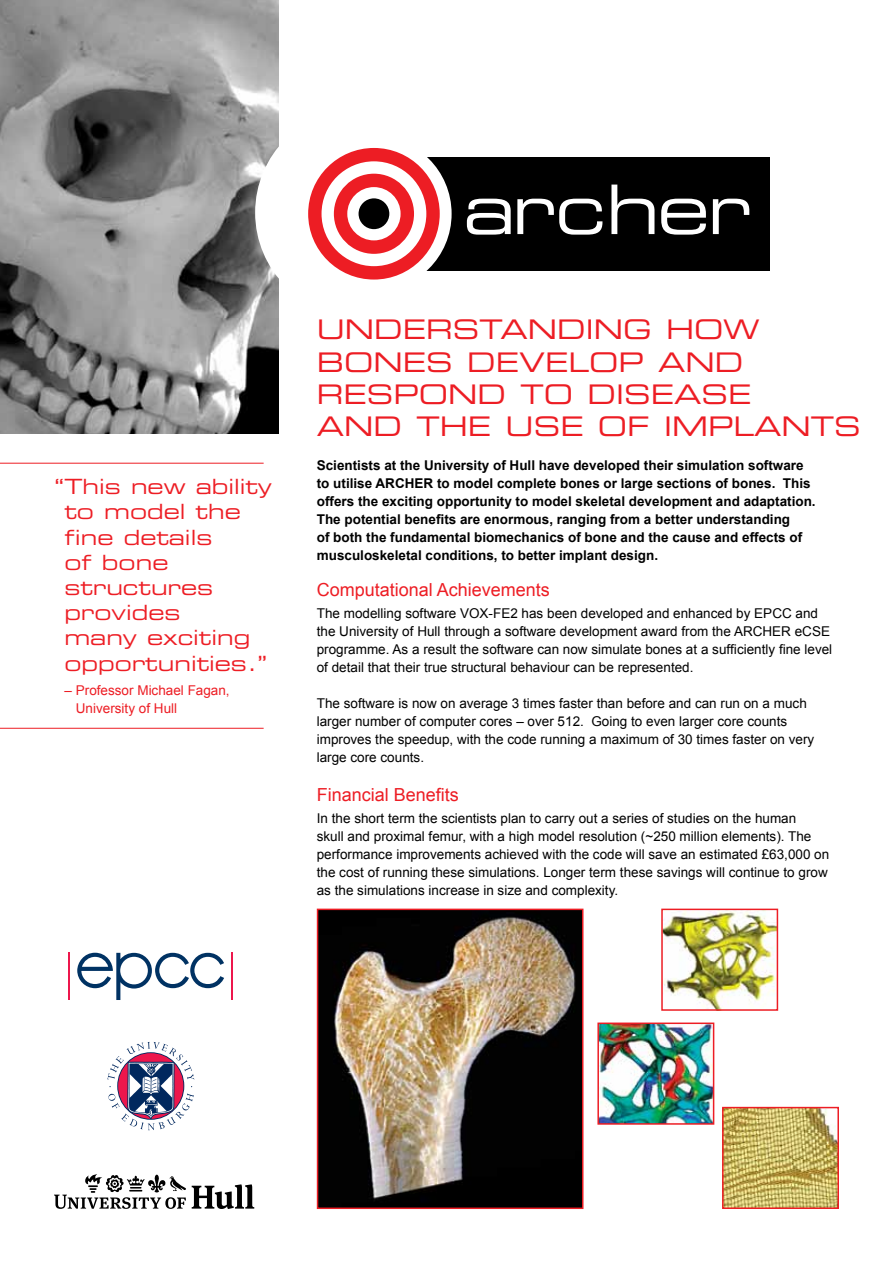
<style>
.page{position:relative;width:893px;height:1263px;background:#fff}
.page>*{position:absolute;margin:0;border:0;box-sizing:border-box;transform-origin:0 0}
.t1{font:27px/32.4px "Eurostile LT Std Ex 2";color:#ed1d24}
.t2{font:21px/25.2px "Eurostile LT Std Ex 2";color:#ed1d24}
.t3{font:18px "Arial";color:#ed1d24}
.t4{font:13.5px/18px "Arial";color:#000}
.t5{font:700 13.5px/18px "Arial";color:#000}
.t6{font:13.5px/18px "Arial";color:#ed1d24}
</style>
<div class="page">
<img style="left:320px;top:912px;width:260px;height:294px">
<div style="left:317px;top:909px;width:266px;height:300px;border:2px solid #ed1d24"></div>
<img style="left:664px;top:912px;width:111px;height:96px">
<div style="left:661px;top:909px;width:117px;height:102px;border:2px solid #ed1d24"></div>
<img style="left:600px;top:1025px;width:111px;height:97px">
<div style="left:597px;top:1022px;width:117px;height:103px;border:2px solid #ed1d24"></div>
<img style="left:725px;top:1110px;width:111px;height:96px">
<div style="left:722px;top:1107px;width:117px;height:102px;border:2px solid #ed1d24"></div>
<img style="left:0;top:0;width:279px;height:434px">
<div style="left:255px;top:108px;width:208px;height:209px;background:#fff;border-radius:50%"></div>
<div style="left:394px;top:157px;width:375px;height:114px;background:#000"></div>
<svg style="left:467px;top:199px;width:44px;height:36px"></svg>
<svg style="left:517px;top:199px;width:85px;height:36px"></svg>
<svg style="left:611px;top:185px;width:43px;height:49px"></svg>
<svg style="left:661px;top:199px;width:45px;height:36px"></svg>
<svg style="left:713px;top:199px;width:36px;height:35px"></svg>
<div style="left:296px;top:136px;width:156px;height:155px;background:#fff;border-radius:50%"></div>
<div style="left:308px;top:148px;width:132px;height:132px;background:#ed1d24;border-radius:50%"></div>
<div style="left:322px;top:161px;width:104px;height:105px;background:#fff;border-radius:50%"></div>
<div style="left:334px;top:174px;width:80px;height:80px;background:#ed1d24;border-radius:50%"></div>
<div style="left:347px;top:187px;width:54px;height:53px;background:#fff;border-radius:50%"></div>
<div style="left:359px;top:198px;width:30px;height:31px;background:#000;border-radius:50%"></div>
<svg style="left:54px;top:1174px;width:200px;height:35px"></svg>
<hr style="left:69px;top:953px;width:1px;height:47px;background:#ed174c">
<hr style="left:231px;top:953px;width:1px;height:47px;background:#ed174c">
<svg style="left:77px;top:953px;width:147px;height:47px"></svg>
<svg style="left:107px;top:1042px;width:87px;height:88px"></svg>
<hr style="left:0;top:463px;width:264px;height:1px;background:#ed1d24">
<hr style="left:0;top:728px;width:264px;height:1px;background:#ed1d24">
<h2 class="t2" style="left:64px;top:473px;width:209px;text-indent:-10px">“ This new ability to model the fine details<br>of bone structures provides<br>many exciting opportunities.”</h2>
<p class="t6" style="left:76px;top:681px;width:155px;text-indent:-11px">– Professor Michael Fagan,<br>University of Hull</p>
<h1 class="t1" style="left:317px;top:313px;width:546px">Understanding how bones develop and respond to disease<br>and the use of implants</h1>
<p class="t5" style="left:317px;top:456px;width:500px">Scientists at the University of Hull have developed their simulation software to utilise ARCHER to model complete bones or large sections of bones. This offers the exciting opportunity to model skeletal development and adaptation.<br>The potential benefits are enormous, ranging from a better understanding<br>of both the fundamental biomechanics of bone and the cause and effects of musculoskeletal conditions, to better implant design.</p>
<h3 class="t3" style="left:317px;top:579px;width:235px">Computational Achievements</h3>
<p class="t4" style="left:317px;top:604px;width:517px">The modelling software VOX-FE2 has been developed and enhanced by EPCC and the University of Hull through a software development award from the ARCHER eCSE programme. As a result the software can now simulate bones at a sufficiently fine level of detail that their true structural behaviour can be represented.</p>
<p class="t4" style="left:317px;top:694px;width:499px">The software is now on average 3 times faster than before and can run on a much larger number of computer cores – over 512. Going to even larger core counts improves the speedup, with the code running a maximum of 30 times faster on very large core counts.</p>
<h3 class="t3" style="left:317px;top:784px;width:144px">Financial Benefits</h3>
<p class="t4" style="left:317px;top:809px;width:514px">In the short term the scientists plan to carry out a series of studies on the human<br>skull and proximal femur, with a high model resolution (~250 million elements). The performance improvements achieved with the code will save an estimated £63,000 on the cost of running these simulations. Longer term these savings will continue to grow as the simulations increase in size and complexity.</p>
</div>
